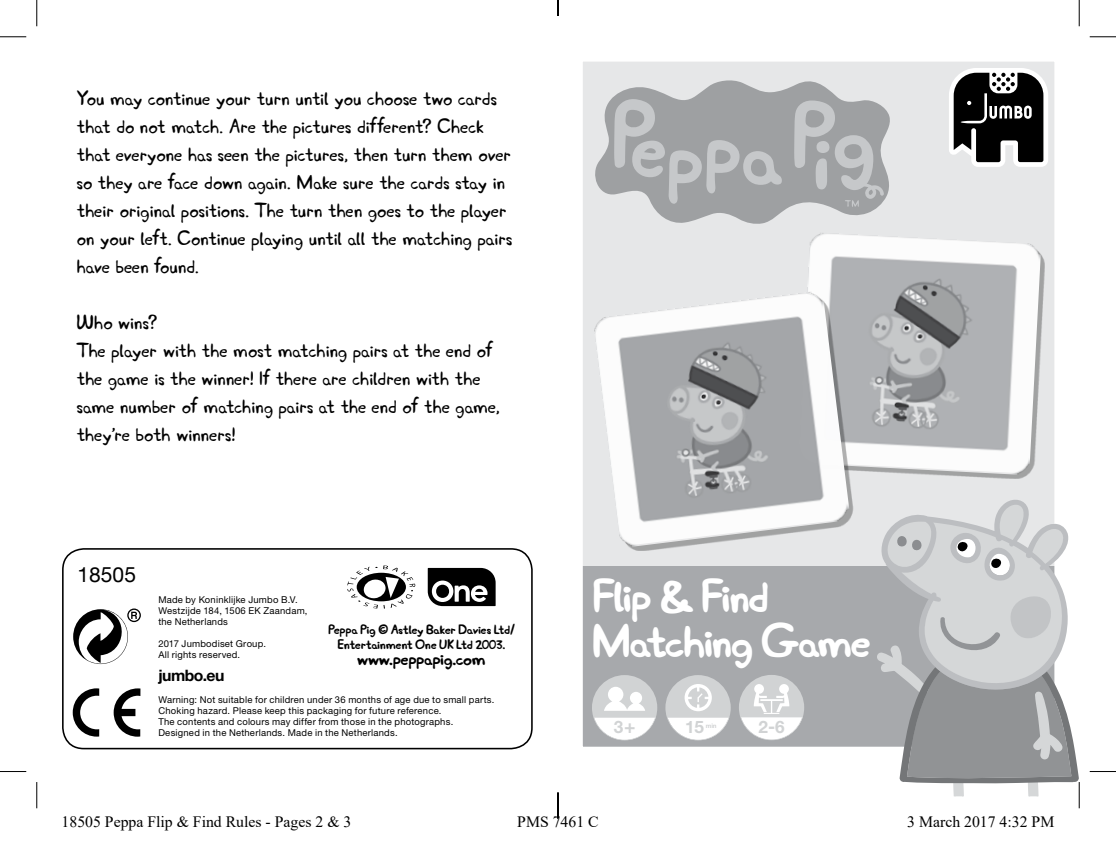
<style>
.page{position:relative;width:1116px;height:846px;background:#fff}
.page>*{position:absolute;margin:0;border:0;box-sizing:border-box;transform-origin:0 0}
.t1{font:700 49px/45.5px "Peppa";letter-spacing:-.01em;color:#fff}
.t2{font:21px/28px "Peppa";letter-spacing:-.02em;color:#000}
.t3{font:21px "Helvetica Neue LT";color:#000}
.t4{font:700 19.25px "Peppa";letter-spacing:.005em;color:#000}
.t5{font:700 17.15px "Helvetica Neue LT Std";color:#d1d3d4}
.t6{font:15.75px "Times New Roman";color:#000}
.t7{font:700 15.75px "Helvetica Neue LT Std";letter-spacing:-.035em;color:#000}
.t8{font:700 14px/15.8px "Peppa";letter-spacing:.01em;color:#000;text-align:center}
.t9{font:9.45px/11px "Helvetica Neue LT Std";letter-spacing:.02em;color:#000}
.t10{font:700 6.3px "Helvetica Neue LT Std";color:#d1d3d4}
.s1{font-size:19.07px}
</style>
<div class="page">
<div style="left:560px;top:16px;width:541px;height:776px;background:#e6e7e8"></div>
<div style="left:560px;top:566px;width:541px;height:228px;background:#a7a9ac"></div>
<div style="left:62px;top:548px;width:470px;height:201px;border:2px solid #000;border-radius:21px"></div>
<div style="left:803px;top:237px;width:241px;height:242px;background:#000;opacity:.3"></div>
<img style="left:803px;top:233px;width:238px;height:242px">
<img style="left:594px;top:290px;width:256px;height:258px">
<svg style="left:739px;top:675px;width:65px;height:65px"></svg>
<svg style="left:665px;top:675px;width:65px;height:65px"></svg>
<svg style="left:592px;top:675px;width:65px;height:65px"></svg>
<div style="left:533px;top:12px;width:570px;height:784px;border:50px solid #fff"></div>
<svg style="left:73px;top:608px;width:68px;height:56px"></svg>
<svg style="left:73px;top:688px;width:26px;height:48px"></svg>
<svg style="left:114px;top:688px;width:26px;height:48px"></svg>
<svg style="left:347px;top:565px;width:68px;height:43px"></svg>
<svg style="left:427px;top:567px;width:68px;height:39px"></svg>
<svg style="left:949px;top:68px;width:98px;height:99px;background:#5c5c5c"></svg>
<svg style="left:595px;top:80px;width:295px;height:144px"></svg>
<svg style="left:614px;top:99px;width:168px;height:105px;background:#aaacad"></svg>
<svg style="left:794px;top:100px;width:90px;height:107px;background:#adaeb0"></svg>
<hr style="left:1089px;top:36px;width:26px;height:2px;background:#fff">
<hr style="left:1089px;top:770px;width:26px;height:2px;background:#fff">
<hr style="left:1077px;top:0;width:3px;height:26px;background:#fff">
<hr style="left:1077px;top:781px;width:3px;height:27px;background:#fff">
<svg style="left:0;top:36px;width:26px;height:1px"></svg>
<svg style="left:1089px;top:36px;width:26px;height:1px"></svg>
<svg style="left:0;top:771px;width:26px;height:1px"></svg>
<svg style="left:1089px;top:771px;width:26px;height:1px"></svg>
<svg style="left:36px;top:0;width:1px;height:26px"></svg>
<svg style="left:36px;top:782px;width:1px;height:26px"></svg>
<svg style="left:1078px;top:0;width:1px;height:26px"></svg>
<svg style="left:875px;top:497px;width:204px;height:311px"></svg>
<hr style="left:557px;top:792px;width:2px;height:20px;background:#fff">
<svg style="left:557px;top:0;width:2px;height:16px"></svg>
<svg style="left:557px;top:792px;width:1px;height:26px"></svg>
<p class="t2" style="left:76px;top:84px;width:437px">You may continue your turn until you choose two cards that do not match. Are the pictures different? Check that everyone has seen the pictures, then turn them over so they are face down again. Make sure the cards stay in their original positions. The turn then goes to the player on your left. Continue playing until all the matching pairs have been found.</p>
<p class="t2" style="left:76px;top:308px;width:425px">Who wins?<br>The player with the most matching pairs at the end of the game is the winner! If there are children with the same number of matching pairs at the end of the game, they’re both winners!</p>
<p class="t3" style="left:78px;top:561px;width:60px">18505</p>
<p class="t9" style="left:158px;top:593px;width:151px">Made by Koninklijke Jumbo B.V.<br>Westzijde 184, 1506 EK Zaandam, the Netherlands</p>
<p class="t9" style="left:158px;top:638px;width:109px">2017 Jumbodiset Group.<br>All rights reserved.</p>
<p class="t7" style="left:158px;top:665px;width:67px">jumbo.eu</p>
<p class="t9" style="left:158px;top:693px;width:337px">Warning: Not suitable for children under 36 months of age due to small parts.<br>Choking hazard. Please keep this packaging for future reference.<br>The contents and colours may differ from those in the photographs.<br>Designed in the Netherlands. Made in the Netherlands.</p>
<p class="t8" style="left:328px;top:621px;width:187px">Peppa Pig © Astley Baker Davies Ltd/<br>Entertainment One UK Ltd 2003.</p>
<p class="t4" style="left:357px;top:646px;width:129px">www.peppapig.com</p>
<h1 class="t1" style="left:592px;top:573px;width:279px">Flip &amp; Find<br>Matching Game</h1>
<p class="t5" style="left:613px;top:715px;width:23px">3<span class="s1">+</span></p>
<p class="t5" style="left:685px;top:715px;width:21px">15</p>
<p class="t10" style="left:705px;top:722px;width:12px">min</p>
<p class="t5" style="left:758px;top:715px;width:28px">2<span class="s1">-</span>6</p>
<p class="t6" style="left:62px;top:810px;width:291px">18505 Peppa Flip &amp; Find Rules - Pages 2 &amp; 3</p>
<p class="t6" style="left:517px;top:810px;width:83px">PMS 7461 C</p>
<p class="t6" style="left:907px;top:810px;width:148px">3 March 2017 4:32 PM</p>
</div>
